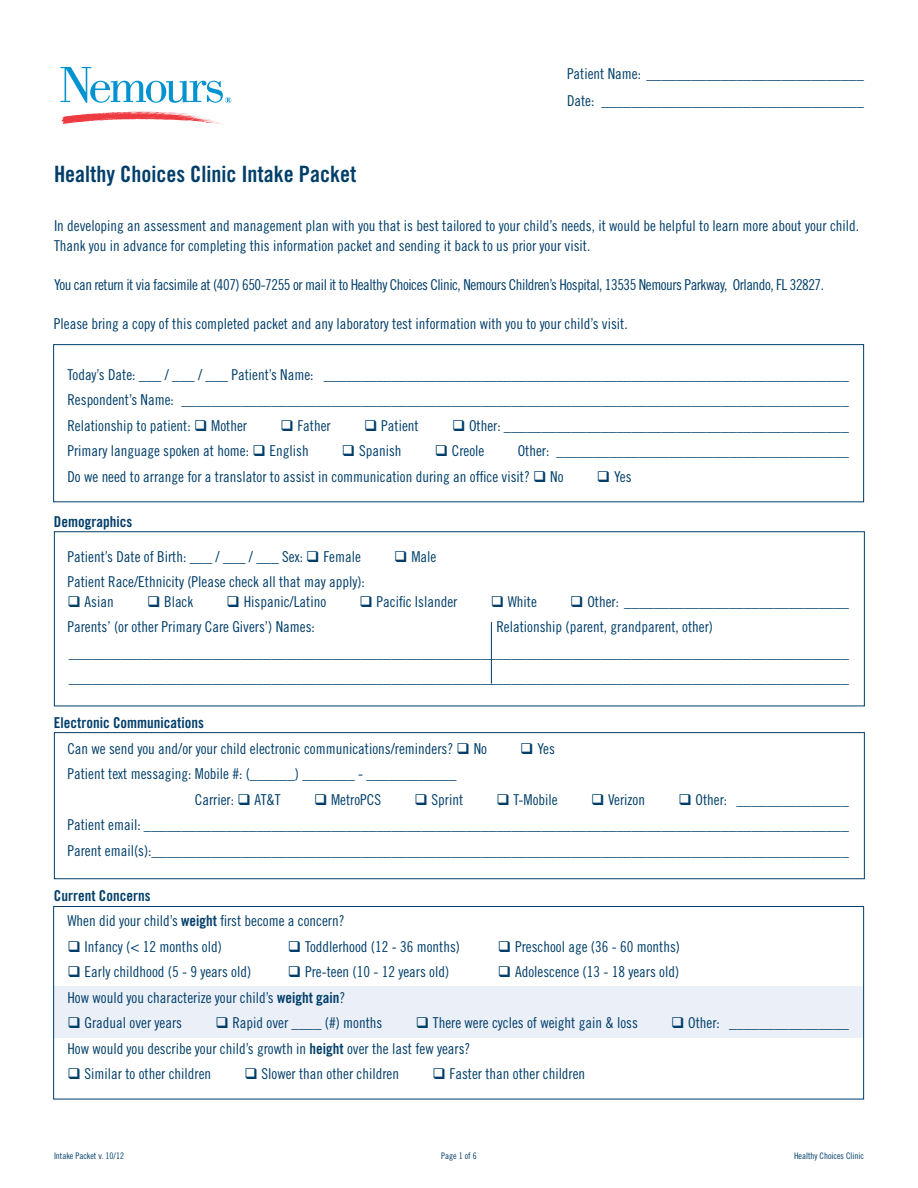
<style>
.page{position:relative;width:918px;height:1188px;background:#fff}
.page>*{position:absolute;margin:0;border:0;box-sizing:border-box;transform-origin:0 0}
.t1{font:22.5px "Trade Gothic LT Std Bd Cn 20";color:#003e69}
.t2{font:15px/19.5px "Trade Gothic LT Std Cn 18";color:#003e69}
.t3{font:15px "Trade Gothic LT Std Cn 18";letter-spacing:-.03em;color:#003e69}
.t4{font:15px "Trade Gothic LT Std Bd Cn 20";color:#003e69}
.t5{font:9px "Trade Gothic LT Std Cn 18";color:#003e69}
.s1{font-family:"Trade Gothic LT Std Bd Cn 20"}
</style>
<div class="page">
<div style="left:54px;top:986px;width:810px;height:52px;background:#ebeff8"></div>
<svg style="left:61px;top:112px;width:163px;height:13px"></svg>
<svg style="left:60px;top:67px;width:171px;height:36px"></svg>
<div style="left:53px;top:344px;width:811px;height:158px;border:1px solid #003e69"></div>
<div style="left:54px;top:531px;width:811px;height:175px;border:1px solid #003e69"></div>
<hr style="left:491px;top:622px;width:1px;height:62px;background:#003e69">
<div style="left:54px;top:732px;width:811px;height:147px;border:1px solid #003e69"></div>
<div style="left:53px;top:906px;width:811px;height:193px;border:1px solid #003e69"></div>
<p class="t2" style="left:567px;top:64px;width:298px">Patient Name: _____________________________</p>
<p class="t2" style="left:567px;top:91px;width:298px">Date: ___________________________________</p>
<p class="t1" style="left:54px;top:160px;width:304px">Healthy Choices Clinic Intake Packet</p>
<p class="t2" style="left:54px;top:216px;width:807px">In developing an assessment and management plan with you that is best tailored to your child’s needs, it would be helpful to learn more about your child.<br>Thank you in advance for completing this information packet and sending it back to us prior your visit.</p>
<p class="t3" style="left:54px;top:275px;width:772px">You can return it via facsimile at (407) 650-7255 or mail it to Healthy Choices Clinic, Nemours Children’s Hospital, 13535 Nemours Parkway, Orlando, FL 32827.</p>
<p class="t2" style="left:54px;top:313px;width:575px">Please bring a copy of this completed packet and any laboratory test information with you to your child’s visit.</p>
<p class="t2" style="left:67px;top:364px;width:783px">Today’s Date: ___ / ___ / ___ Patient’s Name: ______________________________________________________________________</p>
<p class="t2" style="left:67px;top:390px;width:783px">Respondent’s Name: _________________________________________________________________________________________</p>
<p class="t2" style="left:67px;top:415px;width:181px">Relationship to patient: ❑ Mother</p>
<p class="t2" style="left:280px;top:415px;width:52px">❑ Father</p>
<p class="t2" style="left:364px;top:415px;width:56px">❑ Patient</p>
<p class="t2" style="left:452px;top:415px;width:398px">❑ Other: ______________________________________________</p>
<p class="t2" style="left:67px;top:441px;width:243px">Primary language spoken at home: ❑ English</p>
<p class="t2" style="left:342px;top:441px;width:61px">❑ Spanish</p>
<p class="t2" style="left:435px;top:441px;width:51px">❑ Creole</p>
<p class="t2" style="left:518px;top:441px;width:333px">Other: _______________________________________</p>
<p class="t2" style="left:67px;top:466px;width:498px">Do we need to arrange for a translator to assist in communication during an office visit? ❑ No</p>
<p class="t2" style="left:597px;top:466px;width:36px">❑ Yes</p>
<p class="t4" style="left:54px;top:512px;width:80px">Demographics</p>
<p class="t2" style="left:67px;top:547px;width:295px">Patient’s Date of Birth: ___ / ___ / ___ Sex: ❑ Female</p>
<p class="t2" style="left:394px;top:547px;width:44px">❑ Male</p>
<p class="t2" style="left:67px;top:572px;width:299px">Patient Race/Ethnicity (Please check all that may apply):</p>
<p class="t2" style="left:67px;top:592px;width:48px">❑ Asian</p>
<p class="t2" style="left:147px;top:592px;width:48px">❑ Black</p>
<p class="t2" style="left:227px;top:592px;width:101px">❑ Hispanic/Latino</p>
<p class="t2" style="left:360px;top:592px;width:99px">❑ Pacific Islander</p>
<p class="t2" style="left:491px;top:592px;width:48px">❑ White</p>
<p class="t2" style="left:570px;top:592px;width:280px">❑ Other: ______________________________</p>
<p class="t2" style="left:67px;top:617px;width:249px">Parents’ (or other Primary Care Givers’) Names:</p>
<p class="t2" style="left:496px;top:617px;width:218px">Relationship (parent, grandparent, other)</p>
<p class="t2" style="left:69px;top:643px;width:781px">________________________________________________________________________________________________________</p>
<p class="t2" style="left:69px;top:668px;width:781px">________________________________________________________________________________________________________</p>
<p class="t4" style="left:54px;top:714px;width:151px">Electronic Communications</p>
<p class="t2" style="left:67px;top:739px;width:421px">Can we send you and/or your child electronic communications/reminders? ❑ No</p>
<p class="t2" style="left:520px;top:739px;width:36px">❑ Yes</p>
<p class="t2" style="left:67px;top:764px;width:391px">Patient text messaging: Mobile #: (______) _______ - ____________</p>
<p class="t2" style="left:195px;top:790px;width:87px">Carrier: ❑ AT&amp;T</p>
<p class="t2" style="left:314px;top:790px;width:69px">❑ MetroPCS</p>
<p class="t2" style="left:414px;top:790px;width:50px">❑ Sprint</p>
<p class="t2" style="left:496px;top:790px;width:63px">❑ T-Mobile</p>
<p class="t2" style="left:591px;top:790px;width:56px">❑ Verizon</p>
<p class="t2" style="left:678px;top:790px;width:172px">❑ Other: _______________</p>
<p class="t2" style="left:67px;top:815px;width:783px">Patient email: ______________________________________________________________________________________________</p>
<p class="t2" style="left:67px;top:841px;width:783px">Parent email(s):_____________________________________________________________________________________________</p>
<p class="t4" style="left:54px;top:886px;width:98px">Current Concerns</p>
<p class="t2" style="left:67px;top:911px;width:279px">When did your child’s <span class="s1">weight</span> first become a concern?</p>
<p class="t2" style="left:67px;top:937px;width:156px">❑ Infancy (&lt; 12 months old)</p>
<p class="t2" style="left:288px;top:937px;width:174px">❑ Toddlerhood (12 - 36 months)</p>
<p class="t2" style="left:498px;top:937px;width:184px">❑ Preschool age (36 - 60 months)</p>
<p class="t2" style="left:67px;top:962px;width:185px">❑ Early childhood (5 - 9 years old)</p>
<p class="t2" style="left:288px;top:962px;width:163px">❑ Pre-teen (10 - 12 years old)</p>
<p class="t2" style="left:498px;top:962px;width:183px">❑ Adolescence (13 - 18 years old)</p>
<p class="t2" style="left:67px;top:988px;width:279px">How would you characterize your child’s <span class="s1">weight gain</span>?</p>
<p class="t2" style="left:67px;top:1013px;width:116px">❑ Gradual over years</p>
<p class="t2" style="left:215px;top:1013px;width:169px">❑ Rapid over ____ (#) months</p>
<p class="t2" style="left:416px;top:1013px;width:224px">❑ There were cycles of weight gain &amp; loss</p>
<p class="t2" style="left:671px;top:1013px;width:179px">❑ Other: ________________</p>
<p class="t2" style="left:67px;top:1039px;width:404px">How would you describe your child’s growth in <span class="s1">height</span> over the last few years?</p>
<p class="t2" style="left:67px;top:1064px;width:145px">❑ Similar to other children</p>
<p class="t2" style="left:245px;top:1064px;width:156px">❑ Slower than other children</p>
<p class="t2" style="left:432px;top:1064px;width:154px">❑ Faster than other children</p>
<p class="t5" style="left:54px;top:1151px;width:72px">Intake Packet v. 10/12</p>
<p class="t5" style="left:441px;top:1151px;width:37px">Page 1 of 6</p>
<p class="t5" style="left:794px;top:1151px;width:71px">Healthy Choices Clinic</p>
</div>
